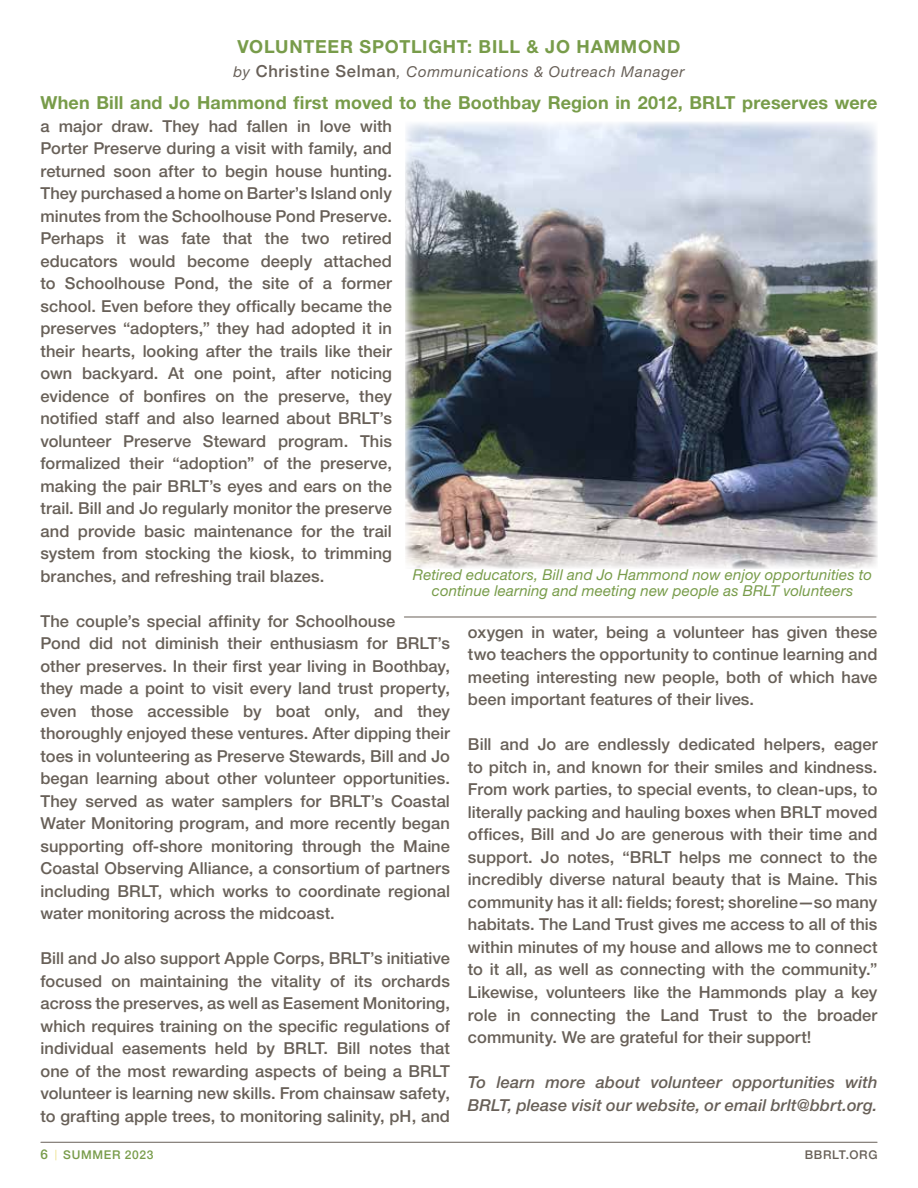
<style>
.page{position:relative;width:918px;height:1188px;background:#fff}
.page>*{position:absolute;margin:0;border:0;box-sizing:border-box;transform-origin:0 0}
.t1{font:700 18px "Helvetica Neue LT Std";letter-spacing:.01em;color:#789c4a}
.t2{font:700 18px "Helvetica Neue LT Std";letter-spacing:.045em;color:#789c4a}
.t3{font:500 16.5px/22.5px "Helvetica Neue LT Std";letter-spacing:.005em;color:#686058;text-align:justify}
.t4{font:italic 500 16.5px/22.5px "Helvetica Neue LT Std";letter-spacing:.005em;color:#686058}
.t5{font:italic 15px/16.5px "Helvetica Neue LT Std";letter-spacing:.01em;color:#789c4a;text-align:center}
.t6{font:italic 15px "Helvetica Neue LT Std";letter-spacing:.05em;color:#686058}
.t7{font:500 12px "Helvetica Neue";letter-spacing:.055em;color:#789c4a}
.t8{font:500 12px "Helvetica Neue";letter-spacing:.055em;color:#686058}
.s1{font-family:"Helvetica Neue";font-weight:500;font-style:normal;font-size:16.5px}
.s2{font-family:"Helvetica Neue LT Std";font-size:13.5px}
.s3{font-weight:300;font-size:10.5px;color:#e5d660}
</style>
<div class="page">
<hr style="left:41px;top:1142px;width:836px;height:1px;background:#686058">
<hr style="left:404px;top:617px;width:472px;height:1px;background:#686058">
<img style="left:405px;top:122px;width:473px;height:447px">
<p class="t2" style="left:238px;top:36px;width:444px">VOLUNTEER SPOTLIGHT: BILL &amp; JO HAMMOND</p>
<p class="t6" style="left:233px;top:63px;width:453px">by <span class="s1">Christine Selman</span>, Communications &amp; Outreach Manager</p>
<p class="t1" style="left:40px;top:91px;width:839px">When Bill and Jo Hammond first moved to the Boothbay Region in 2012, BRLT preserves were</p>
<p class="t3" style="left:40px;top:114px;width:353px">a major draw. They had fallen in love with Porter Preserve during a visit with family, and returned soon after to begin house hunting.<br>They purchased a home on Barter’s Island only minutes from the Schoolhouse Pond Preserve.<br>Perhaps it was fate that the two retired educators would become deeply attached to Schoolhouse Pond, the site of a former school. Even before they offically became the preserves “adopters,” they had adopted it in their hearts, looking after the trails like their own backyard. At one point, after noticing evidence of bonfires on the preserve, they notified staff and also learned about BRLT’s volunteer Preserve Steward program. This formalized their “adoption” of the preserve, making the pair BRLT’s eyes and ears on the trail. Bill and Jo regularly monitor the preserve and provide basic maintenance for the trail system from stocking the kiosk, to trimming branches, and refreshing trail blazes.</p>
<p class="t3" style="left:40px;top:610px;width:411px;text-align:left">The couple’s special affinity for Schoolhouse<br>Pond did not diminish their enthusiasm for BRLT’s other preserves. In their first year living in Boothbay, they made a point to visit every land trust property, even those accessible by boat only, and they thoroughly enjoyed these ventures. After dipping their toes in volunteering as Preserve Stewards, Bill and Jo began learning about other volunteer opportunities.<br>They served as water samplers for BRLT’s Coastal Water Monitoring program, and more recently began supporting off-shore monitoring through the Maine Coastal Observing Alliance, a consortium of partners including BRLT, which works to coordinate regional water monitoring across the midcoast.</p>
<p class="t3" style="left:40px;top:947px;width:411px">Bill and Jo also support Apple Corps, BRLT’s initiative focused on maintaining the vitality of its orchards across the preserves, as well as Easement Monitoring, which requires training on the specific regulations of individual easements held by BRLT. Bill notes that one of the most rewarding aspects of being a BRLT volunteer is learning new skills. From chainsaw safety, to grafting apple trees, to monitoring salinity, pH, and</p>
<p class="t5" style="left:413px;top:566px;width:461px">Retired educators, Bill and Jo Hammond now enjoy opportunities to continue learning and meeting new people as BRLT volunteers</p>
<p class="t3" style="left:468px;top:621px;width:411px">oxygen in water, being a volunteer has given these two teachers the opportunity to continue learning and meeting interesting new people, both of which have been important features of their lives.</p>
<p class="t3" style="left:468px;top:733px;width:411px">Bill and Jo are endlessly dedicated helpers, eager to pitch in, and known for their smiles and kindness.<br>From work parties, to special events, to clean-ups, to literally packing and hauling boxes when BRLT moved offices, Bill and Jo are generous with their time and support. Jo notes, “BRLT helps me connect to the incredibly diverse natural beauty that is Maine. This community has it all: fields; forest; shoreline—so many habitats. The Land Trust gives me access to all of this within minutes of my house and allows me to connect to it all, as well as connecting with the community.” Likewise, volunteers like the Hammonds play a key role in connecting the Land Trust to the broader community. We are grateful for their support!</p>
<p class="t4" style="left:468px;top:1071px;width:411px">To learn more about volunteer opportunities with<br>BRLT, please visit our website, or email brlt@bbrt.org.</p>
<p class="t7" style="left:40px;top:1145px;width:114px"><span class="s2">6</span> <span class="s3">|</span> SUMMER 2023</p>
<p class="t8" style="left:805px;top:1145px;width:74px">BBRLT.ORG</p>
</div>
